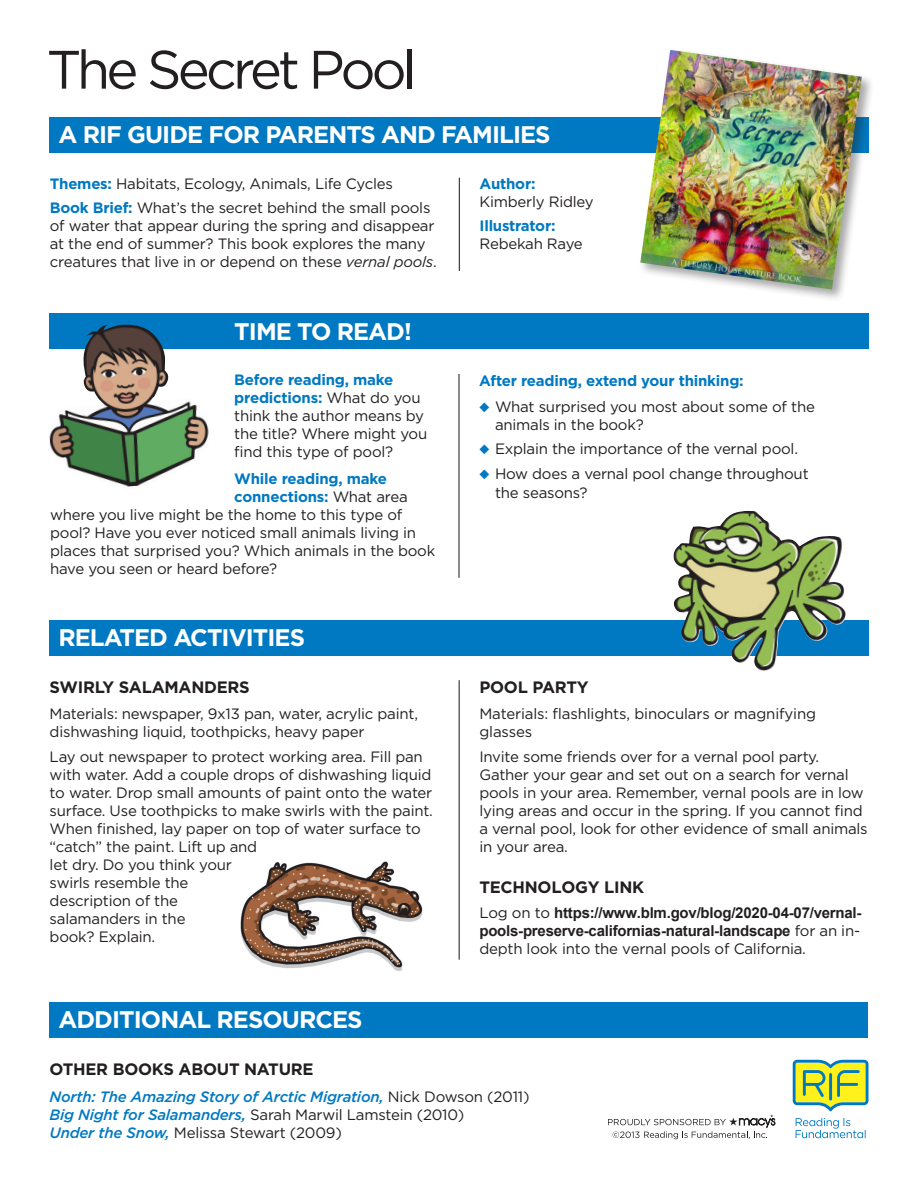
<style>
.page{position:relative;width:918px;height:1188px;background:#fff}
.page>*{position:absolute;margin:0;border:0;box-sizing:border-box;transform-origin:0 0}
.t1{font:54px "Gotham";letter-spacing:-.07em;color:#231f20}
.White_Type_in_Blue_B{font:700 24px "Gotham";letter-spacing:-.04em;color:#fff}
.Black_Subhead{font:700 16.5px "Gotham";letter-spacing:-.015em;color:#231f20}
.Related_Activities_T{font:700 16.5px "Gotham";letter-spacing:-.015em;color:#231f20}
.Related_Activities_T-2{font:15px/18px "Gotham";letter-spacing:-.015em;color:#231f20}
.Time_to_Read_Text{font:15px/18px "Gotham";letter-spacing:-.015em;color:#231f20}
.Themes_Text{font:15px/18px "Gotham";letter-spacing:-.015em;color:#231f20}
.Related_Activities_T-3{font:700 15px/18px "Arial";letter-spacing:-.015em;color:#231f20;text-align:justify}
.Bulleted_Text{font:15px/18.8px "Gotham";letter-spacing:-.015em;color:#231f20}
.Additional_Resources{font:15px "Gotham";letter-spacing:-.015em;color:#231f20}
.Time_to_Read_Text-2{font:700 15px "Gotham";letter-spacing:-.015em;color:#0079c2}
.Additional_Resources-2{font:italic 500 15px "Gotham";letter-spacing:-.015em;color:#0079c2}
.First_Bulleted_Text{font:15px/18px "Gotham";letter-spacing:-.015em;color:#231f20}
.Themes_Text-2{font:700 15px/18px "Gotham";letter-spacing:-.015em;color:#0079c2}
.s1{font-weight:700;color:#0079c2}
.s2{font-style:italic}
.s3{font-weight:400;color:#231f20}
.s4{color:#0079c2}
.s5{font-family:"Gotham";font-weight:400}
.s6{font-weight:400;font-style:normal;color:#231f20}
.s7{font-weight:500;font-style:italic;color:#0079c2}
</style>
<div class="page">
<img style="left:240px;top:861px;width:183px;height:110px">
<div style="left:50px;top:314px;width:819px;height:36px;background:#0079c2"></div>
<div style="left:49px;top:620px;width:820px;height:36px;background:#0079c2"></div>
<hr style="left:459px;top:680px;width:1px;height:280px;background:#231f20">
<svg style="left:793px;top:1060px;width:75px;height:51px;background:#b4cf68"></svg>
<svg style="left:796px;top:1118px;width:70px;height:20px"></svg>
<svg style="left:608px;top:1115px;width:167px;height:24px"></svg>
<hr style="left:458px;top:374px;width:2px;height:204px;background:#231f20">
<div style="left:50px;top:117px;width:819px;height:36px;background:#0079c2"></div>
<hr style="left:459px;top:178px;width:1px;height:93px;background:#231f20">
<img style="left:49px;top:325px;width:162px;height:162px">
<div style="left:638px;top:48px;width:237px;height:254px;background:#231f20;opacity:.4"></div>
<img style="left:640px;top:50px;width:222px;height:240px">
<div style="left:50px;top:1002px;width:818px;height:36px;background:#0079c2"></div>
<img style="left:673px;top:511px;width:173px;height:160px">
<p class="t1" style="left:47px;top:37px;width:372px">The Secret Pool</p>
<p class="White_Type_in_Blue_B" style="left:59px;top:120px;width:494px">A RIF GUIDE FOR PARENTS AND FAMILIES</p>
<p class="Themes_Text" style="left:50px;top:175px;width:345px"><span class="s1">Themes:</span> Habitats, Ecology, Animals, Life Cycles</p>
<p class="Themes_Text" style="left:50px;top:199px;width:388px"><span class="s1">Book Brief:</span> What’s the secret behind the small pools of water that appear during the spring and disappear at the end of summer? This book explores the many creatures that live in or depend on these <span class="s2">vernal pools</span>.</p>
<p class="Themes_Text" style="left:480px;top:175px;width:116px"><span class="s1">Author:<br></span>Kimberly Ridley</p>
<p class="Themes_Text-2" style="left:480px;top:217px;width:105px">Illustrator:<br><span class="s3">Rebekah Raye</span></p>
<p class="White_Type_in_Blue_B" style="left:234px;top:317px;width:179px">TIME TO READ!</p>
<p class="Time_to_Read_Text" style="left:234px;top:371px;width:194px"><span class="s1">Before reading, make predictions:</span> What do you think the author means by the title? Where might you find this type of pool?</p>
<p class="Time_to_Read_Text-2" style="left:234px;top:470px;width:154px">While reading, make</p>
<p class="Time_to_Read_Text-2" style="left:234px;top:488px;width:175px">connections: <span class="s3">What area</span></p>
<p class="Time_to_Read_Text" style="left:50px;top:506px;width:354px">where you live might be the home to this type of</p>
<p class="Time_to_Read_Text" style="left:50px;top:524px;width:367px">pool? Have you ever noticed small animals living in</p>
<p class="Time_to_Read_Text" style="left:50px;top:542px;width:387px">places that surprised you? Which animals in the book</p>
<p class="Time_to_Read_Text" style="left:50px;top:560px;width:228px">have you seen or heard before?</p>
<p class="White_Type_in_Blue_B" style="left:58px;top:623px;width:248px">RELATED ACTIVITIES</p>
<p class="Black_Subhead" style="left:50px;top:678px;width:202px">SWIRLY SALAMANDERS</p>
<p class="Related_Activities_T-2" style="left:50px;top:705px;width:370px">Materials: newspaper, 9x13 pan, water, acrylic paint, dishwashing liquid, toothpicks, heavy paper</p>
<p class="Related_Activities_T-2" style="left:50px;top:748px;width:385px">Lay out newspaper to protect working area. Fill pan with water. Add a couple drops of dishwashing liquid to water. Drop small amounts of paint onto the water surface. Use toothpicks to make swirls with the paint.<br>When finished, lay paper on top of water surface to “catch” the paint. Lift up and<br>let dry. Do you think your<br>swirls resemble the<br>description of the<br>salamanders in the<br>book? Explain.</p>
<p class="Time_to_Read_Text-2" style="left:479px;top:371px;width:266px">After reading, extend your thinking:</p>
<p class="First_Bulleted_Text" style="left:495px;top:397px;width:321px;text-indent:-16px"><span class="s4">◆</span> What surprised you most about some of the animals in the book?</p>
<p class="Bulleted_Text" style="left:479px;top:440px;width:320px"><span class="s4">◆</span> Explain the importance of the vernal pool.</p>
<p class="Bulleted_Text" style="left:495px;top:464px;width:315px;text-indent:-16px"><span class="s4">◆</span> How does a vernal pool change throughout the seasons?</p>
<p class="Related_Activities_T" style="left:479px;top:678px;width:111px">POOL PARTY</p>
<p class="Related_Activities_T-2" style="left:479px;top:705px;width:338px">Materials: flashlights, binoculars or magnifying glasses</p>
<p class="Related_Activities_T-2" style="left:479px;top:748px;width:390px">Invite some friends over for a vernal pool party.<br>Gather your gear and set out on a search for vernal pools in your area. Remember, vernal pools are in low lying areas and occur in the spring. If you cannot find a vernal pool, look for other evidence of small animals in your area.</p>
<p class="Related_Activities_T" style="left:479px;top:877px;width:166px">TECHNOLOGY LINK</p>
<p class="Related_Activities_T-3" style="left:479px;top:904px;width:384px"><span class="s5">Log on to</span> https://www.blm.gov/blog/2020-04-07/vernal&shy;pools-preserve-californias-natural-landscape <span class="s5">for an in&shy;depth look into the vernal pools of California.</span></p>
<p class="White_Type_in_Blue_B" style="left:58px;top:1005px;width:306px">ADDITIONAL RESOURCES</p>
<p class="Black_Subhead" style="left:50px;top:1059px;width:266px">OTHER BOOKS ABOUT NATURE</p>
<p class="Additional_Resources-2" style="left:50px;top:1088px;width:482px">North: The Amazing Story of Arctic Migration, <span class="s6">Nick Dowson (2011)</span></p>
<p class="Additional_Resources" style="left:50px;top:1106px;width:416px"><span class="s7">Big Night for Salamanders,</span> Sarah Marwil Lamstein (2010)</p>
<p class="Additional_Resources" style="left:50px;top:1124px;width:294px"><span class="s7">Under the Snow,</span> Melissa Stewart (2009)</p>
</div>
